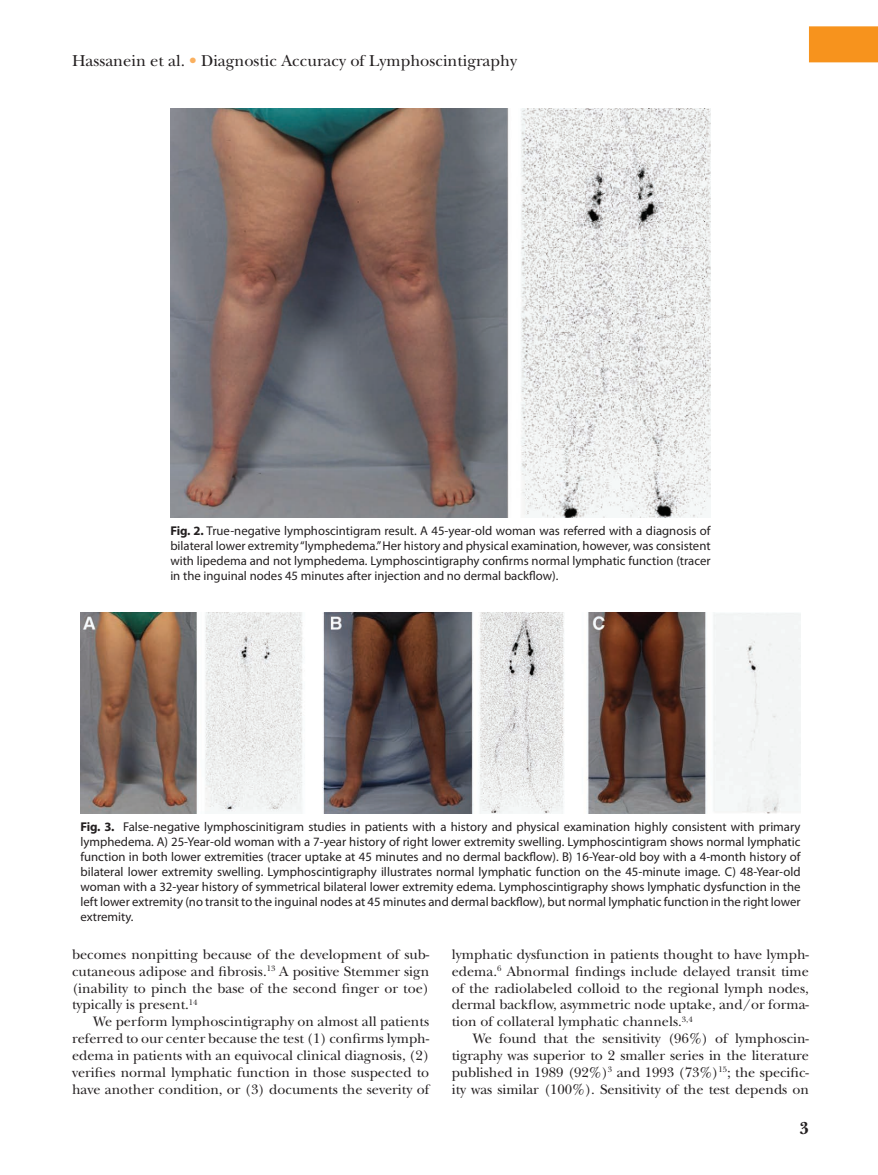
<style>
.page{position:relative;width:878px;height:1175px;background:#fff}
.page>*{position:absolute;margin:0;border:0;box-sizing:border-box;transform-origin:0 0}
.t1{font:700 18px "New Baskerville";color:#231f20}
.t2{font:16.5px "New Baskerville";color:#231f20}
.t3{font:14.25px/17px "New Baskerville";color:#231f20;text-align:justify}
.t4{font:12.75px/15px "Myriad Pro";color:#231f20;text-align:justify}
.s1{color:#fab05f}
.s2{font-weight:700}
</style>
<div class="page">
<div style="left:808px;top:26px;width:70px;height:36px;background:#f7931d"></div>
<img style="left:170px;top:108px;width:540px;height:409px">
<img style="left:80px;top:613px;width:720px;height:201px">
<p class="t2" style="left:72px;top:51px;width:446px">Hassanein et al. <span class="s1">•</span> Diagnostic Accuracy of Lymphoscintigraphy</p>
<p class="t4" style="left:170px;top:522px;width:542px"><span class="s2">Fig. 2.</span> True-negative lymphoscintigram result. A 45-year-old woman was referred with a diagnosis of bilateral lower extremity “lymphedema.” Her history and physical examination, however, was consistent with lipedema and not lymphedema. Lymphoscintigraphy confirms normal lymphatic function (tracer in the inguinal nodes 45 minutes after injection and no dermal backflow).</p>
<p class="t4" style="left:80px;top:819px;width:721px"><span class="s2">Fig. 3.</span> False-negative lymphoscinitigram studies in patients with a history and physical examination highly consistent with primary lymphedema. A) 25-Year-old woman with a 7-year history of right lower extremity swelling. Lymphoscintigram shows normal lymphatic function in both lower extremities (tracer uptake at 45 minutes and no dermal backflow). B) 16-Year-old boy with a 4-month history of bilateral lower extremity swelling. Lymphoscintigraphy illustrates normal lymphatic function on the 45-minute image. C) 48-Year-old woman with a 32-year history of symmetrical bilateral lower extremity edema. Lymphoscintigraphy shows lymphatic dysfunction in the left lower extremity (no transit to the inguinal nodes at 45 minutes and dermal backflow), but normal lymphatic function in the right lower extremity.</p>
<p class="t3" style="left:72px;top:945px;width:359px">becomes nonpitting because of the development of sub&shy;cutaneous adipose and fibrosis.<sup>13</sup> A positive Stemmer sign (inability to pinch the base of the second finger or toe) typically is present.<sup>14</sup></p>
<p class="t3" style="left:72px;top:1013px;width:359px;text-indent:21px">We perform lymphoscintigraphy on almost all patients referred to our center because the test (1) confirms lymph&shy;edema in patients with an equivocal clinical diagnosis, (2) verifies normal lymphatic function in those suspected to have another condition, or (3) documents the severity of</p>
<p class="t3" style="left:452px;top:945px;width:359px">lymphatic dysfunction in patients thought to have lymph&shy;edema.<sup>6</sup> Abnormal findings include delayed transit time of the radiolabeled colloid to the regional lymph nodes, dermal backflow, asymmetric node uptake, and/or forma&shy;tion of collateral lymphatic channels.<sup>3,4</sup></p>
<p class="t3" style="left:451px;top:1030px;width:359px;text-indent:21px">We found that the sensitivity (96%) of lymphoscin&shy;tigraphy was superior to 2 smaller series in the literature published in 1989 (92%)<sup>3</sup> and 1993 (73%)<sup>15</sup>; the specific&shy;ity was similar (100%). Sensitivity of the test depends on</p>
<h1 class="t1" style="left:799px;top:1118px;width:11px">3</h1>
</div>
